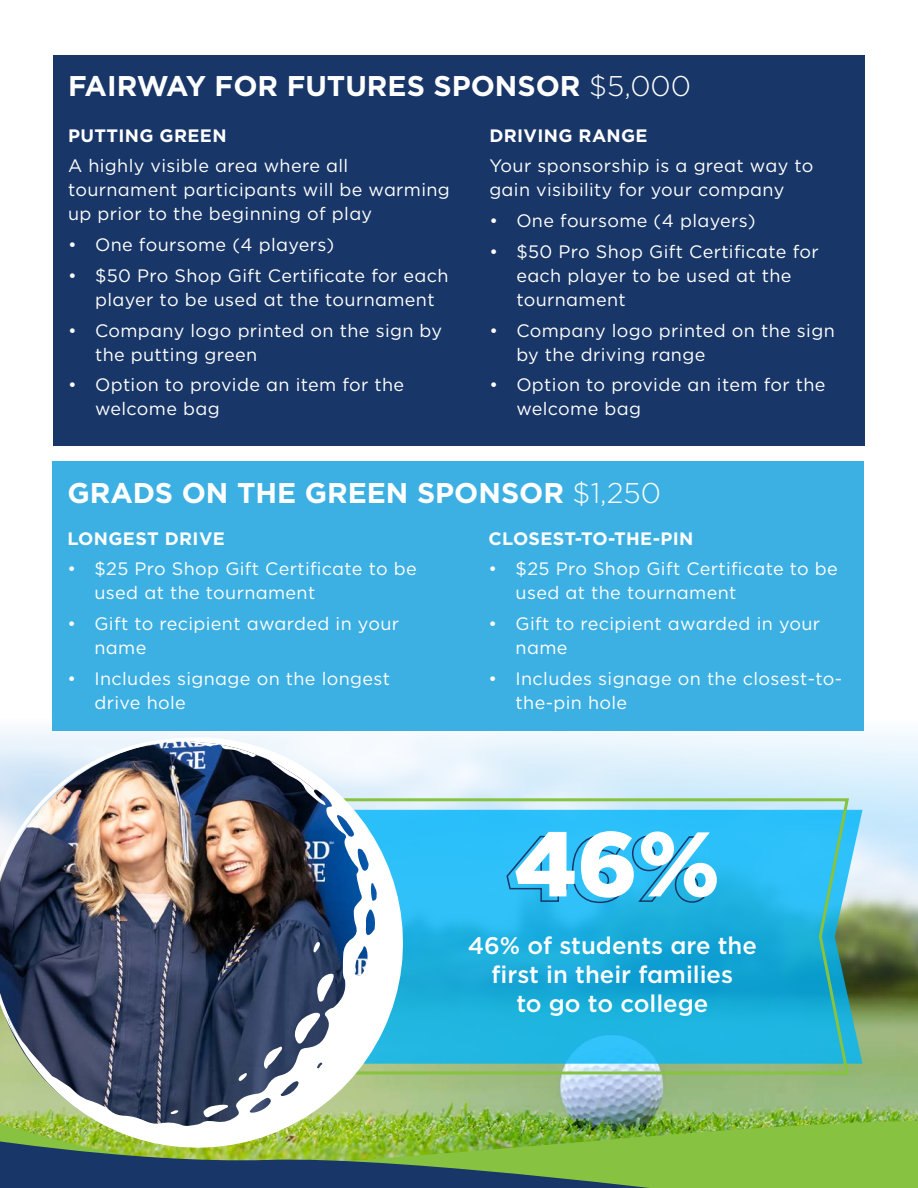
<style>
.page{position:relative;width:918px;height:1188px;background:#fff}
.page>*{position:absolute;margin:0;border:0;box-sizing:border-box;transform-origin:0 0}
.Headers{font:900 91.5px "Gotham";color:#fff}
.Sponsor_Titles{font:700 28.5px "Gotham";color:#fff}
.Headers-2{font:500 24px/28.8px "Gotham";color:#fff;text-align:center}
.Body_Copy{font:18px/24px "Gotham";letter-spacing:.02em;color:#fff}
.Body_Copy-2{font:700 18px "Gotham";letter-spacing:.02em;color:#fff}
.s1{font-weight:300}
</style>
<div class="page">
<img style="left:0;top:719px;width:918px;height:393px">
<div style="left:53px;top:461px;width:811px;height:270px;background:#3db0e3"></div>
<img style="left:421px;top:1112px;width:497px;height:76px">
<svg style="left:0;top:1134px;width:740px;height:54px;background:#507c51"></svg>
<svg style="left:421px;top:797px;width:430px;height:280px;background:#2fb7df"></svg>
<img style="left:8px;top:734px;width:413px;height:422px">
<svg style="left:180px;top:741px;width:145px;height:64px"></svg>
<img style="left:0;top:738px;width:180px;height:303px">
<svg style="left:313px;top:942px;width:7px;height:11px"></svg>
<svg style="left:316px;top:973px;width:18px;height:29px"></svg>
<svg style="left:294px;top:1013px;width:27px;height:31px"></svg>
<svg style="left:264px;top:1046px;width:18px;height:23px"></svg>
<svg style="left:238px;top:1072px;width:9px;height:9px"></svg>
<svg style="left:203px;top:1104px;width:25px;height:14px"></svg>
<svg style="left:170px;top:1110px;width:9px;height:4px"></svg>
<div style="left:53px;top:55px;width:812px;height:391px;background:#183667"></div>
<p class="Sponsor_Titles" style="left:68px;top:67px;width:624px">FAIRWAY FOR FUTURES SPONSOR <span class="s1">$5,000</span></p>
<p class="Body_Copy-2" style="left:489px;top:123px;width:160px">DRIVING RANGE</p>
<p class="Body_Copy" style="left:489px;top:154px;width:326px">Your sponsorship is a great way to gain visibility for your company</p>
<p class="Body_Copy" style="left:489px;top:208px;width:268px">• One foursome (4 players)</p>
<p class="Body_Copy" style="left:516px;top:239px;width:304px;text-indent:-27px">• $50 Pro Shop Gift Certificate for each player to be used at the tournament</p>
<p class="Body_Copy" style="left:516px;top:318px;width:320px;text-indent:-27px">• Company logo printed on the sign by the driving range</p>
<p class="Body_Copy" style="left:516px;top:373px;width:311px;text-indent:-27px">• Option to provide an item for the welcome bag</p>
<p class="Body_Copy-2" style="left:68px;top:123px;width:160px">PUTTING GREEN</p>
<p class="Body_Copy" style="left:68px;top:154px;width:383px">A highly visible area where all tournament participants will be warming up prior to the beginning of play</p>
<p class="Body_Copy" style="left:68px;top:232px;width:268px">• One foursome (4 players)</p>
<p class="Body_Copy" style="left:95px;top:263px;width:355px;text-indent:-27px">• $50 Pro Shop Gift Certificate for each player to be used at the tournament</p>
<p class="Body_Copy" style="left:95px;top:318px;width:349px;text-indent:-27px">• Company logo printed on the sign by the putting green</p>
<p class="Body_Copy" style="left:95px;top:373px;width:311px;text-indent:-27px">• Option to provide an item for the welcome bag</p>
<p class="Sponsor_Titles" style="left:68px;top:474px;width:595px">GRADS ON THE GREEN SPONSOR <span class="s1">$1,250</span></p>
<p class="Body_Copy-2" style="left:489px;top:526px;width:206px">CLOSEST-TO-THE-PIN</p>
<p class="Body_Copy" style="left:516px;top:557px;width:324px;text-indent:-27px">• $25 Pro Shop Gift Certificate to be used at the tournament</p>
<p class="Body_Copy" style="left:516px;top:611px;width:306px;text-indent:-27px">• Gift to recipient awarded in your name</p>
<p class="Body_Copy" style="left:516px;top:666px;width:328px;text-indent:-27px">• Includes signage on the closest-to&shy;the-pin hole</p>
<p class="Body_Copy-2" style="left:68px;top:526px;width:159px">LONGEST DRIVE</p>
<p class="Body_Copy" style="left:94px;top:557px;width:324px;text-indent:-27px">• $25 Pro Shop Gift Certificate to be used at the tournament</p>
<p class="Body_Copy" style="left:94px;top:611px;width:306px;text-indent:-27px">• Gift to recipient awarded in your name</p>
<p class="Body_Copy" style="left:94px;top:666px;width:297px;text-indent:-27px">• Includes signage on the longest drive hole</p>
<p class="Headers" style="left:514px;top:801px;width:207px">46%</p>
<p class="Headers-2" style="left:468px;top:931px;width:291px">46% of students are the first in their families</p>
<p class="Headers-2" style="left:516px;top:989px;width:193px">to go to college</p>
</div>
